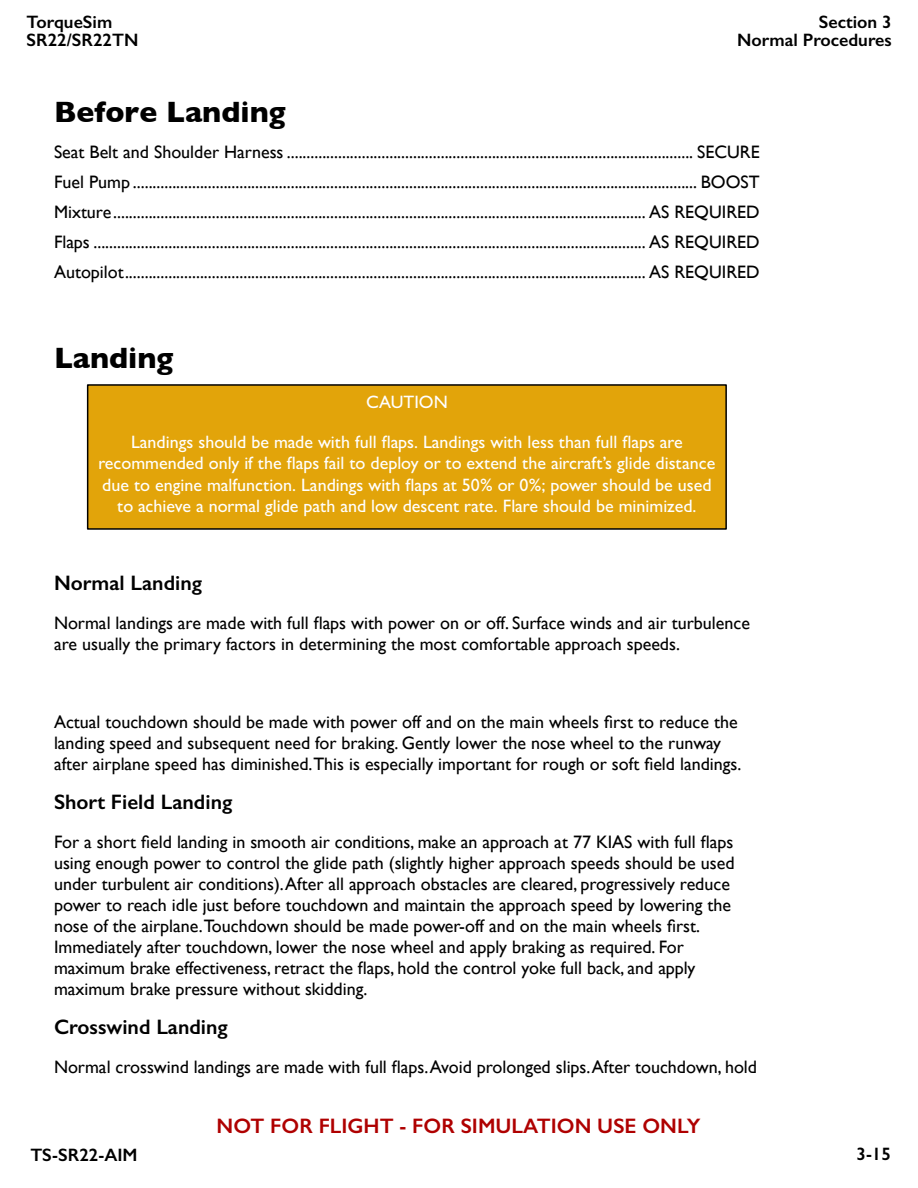
<style>
.page{position:relative;width:918px;height:1188px;background:#fff}
.page>*{position:absolute;margin:0;border:0;box-sizing:border-box;transform-origin:0 0}
.t1{font:700 30px "Gill Sans";color:#000}
.t2{font:600 21px "Gill Sans";color:#000}
.t3{font:600 21px "Gill Sans";color:#af0000}
.t4{font:18px/21px "Gill Sans";color:#000}
.t5{font:500 18px/21.6px "Gill Sans MT Pro";color:#fff;text-align:center}
.t6{font:600 18px/18px "Gill Sans";color:#000}
</style>
<div class="page">
<div style="left:87px;top:384px;width:640px;height:146px;background:#e2a40a;border:2px solid #000"></div>
<p class="t6" style="left:27px;top:14px;width:113px">TorqueSim<br>SR22/SR22TN</p>
<p class="t6" style="left:737px;top:14px;width:156px;text-align:right">Section 3<br>Normal Procedures</p>
<h1 class="t1" style="left:54px;top:102px;width:233px">Before Landing</h1>
<p class="t4" style="left:54px;top:139px;width:707px;line-height:30px;text-align:justify">Seat Belt and Shoulder Harness ....................................................................................................... SECURE Fuel Pump ............................................................................................................................................... BOOST Mixture....................................................................................................................................... AS REQUIRED Flaps ............................................................................................................................................ AS REQUIRED Autopilot.................................................................................................................................... AS REQUIRED</p>
<h1 class="t1" style="left:54px;top:348px;width:121px">Landing</h1>
<p class="t5" style="left:131px;top:385px;width:553px;line-height:39.6px">CAUTION<br>Landings should be made with full flaps. Landings with less than full flaps are</p>
<p class="t5" style="left:98px;top:455px;width:618px">recommended only if the flaps fail to deploy or to extend the aircraft’s glide distance due to engine malfunction. Landings with flaps at 50% or 0%; power should be used to achieve a normal glide path and low descent rate. Flare should be minimized.</p>
<p class="t2" style="left:54px;top:575px;width:150px">Normal Landing</p>
<p class="t4" style="left:54px;top:615px;width:698px">Normal landings are made with full flaps with power on or off. Surface winds and air turbulence are usually the primary factors in determining the most comfortable approach speeds.</p>
<p class="t4" style="left:54px;top:714px;width:689px">Actual touchdown should be made with power off and on the main wheels first to reduce the landing speed and subsequent need for braking. Gently lower the nose wheel to the runway after airplane speed has diminished.This is especially important for rough or soft field landings.</p>
<p class="t2" style="left:54px;top:794px;width:180px">Short Field Landing</p>
<p class="t4" style="left:54px;top:834px;width:682px">For a short field landing in smooth air conditions, make an approach at 77 KIAS with full flaps using enough power to control the glide path (slightly higher approach speeds should be used under turbulent air conditions).After all approach obstacles are cleared, progressively reduce power to reach idle just before touchdown and maintain the approach speed by lowering the nose of the airplane.Touchdown should be made power-off and on the main wheels first.<br>Immediately after touchdown, lower the nose wheel and apply braking as required. For maximum brake effectiveness, retract the flaps, hold the control yoke full back, and apply maximum brake pressure without skidding.</p>
<p class="t2" style="left:54px;top:1019px;width:175px">Crosswind Landing</p>
<p class="t4" style="left:54px;top:1059px;width:705px">Normal crosswind landings are made with full flaps.Avoid prolonged slips.After touchdown, hold</p>
<p class="t3" style="left:217px;top:1118px;width:485px">NOT FOR FLIGHT - FOR SIMULATION USE ONLY</p>
<p class="t6" style="left:31px;top:1148px;width:109px">TS-SR22-AIM</p>
<p class="t6" style="left:857px;top:1147px;width:36px">3-15</p>
</div>
